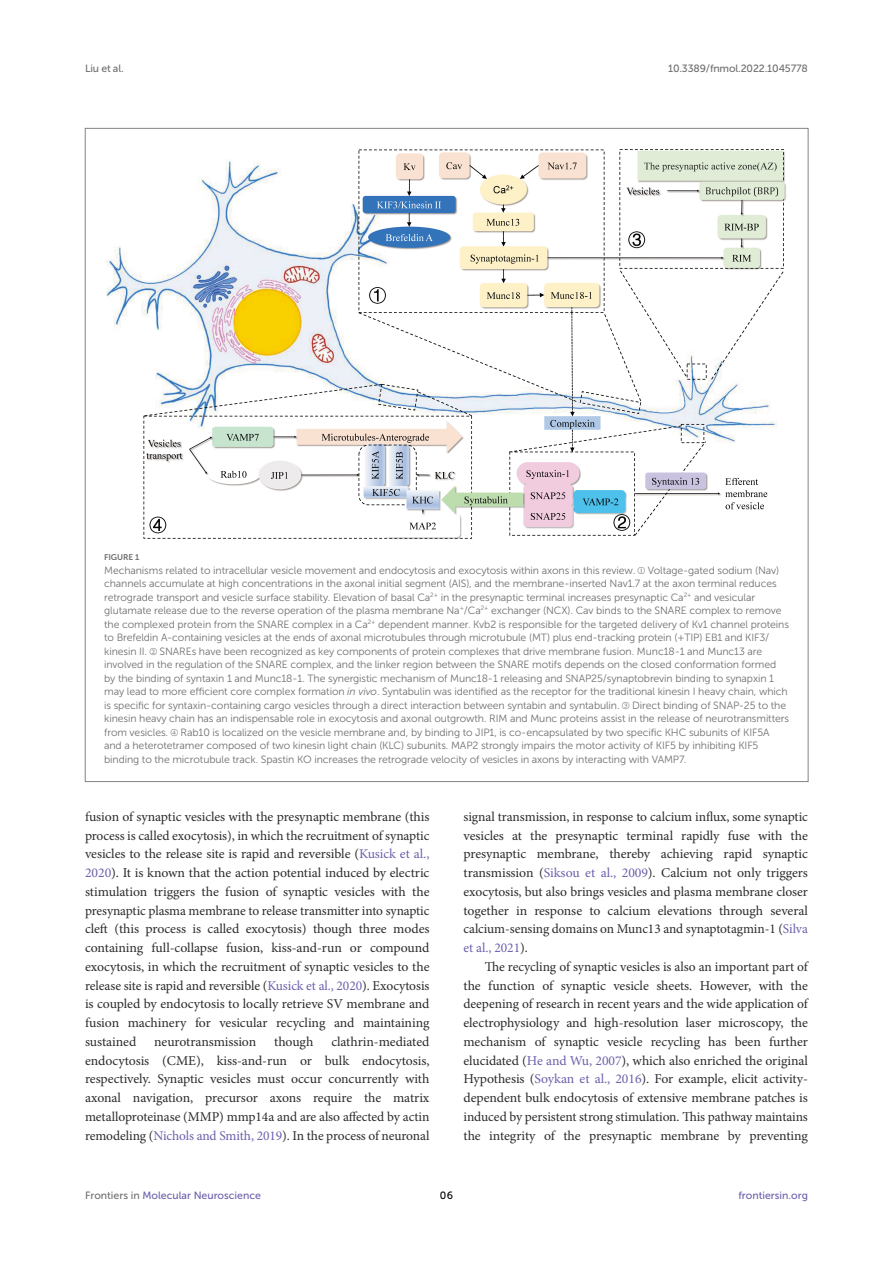
<style>
.page{position:relative;width:893px;height:1263px;background:#fff}
.page>*{position:absolute;margin:0;border:0;box-sizing:border-box;transform-origin:0 0}
.TEXT_FLUSH{font:13.5px/18.8px "Minion Pro";letter-spacing:-.01em;color:#2b2b2a;text-align:justify}
.TEXT{font:13.5px/18.8px "Minion Pro";letter-spacing:-.01em;color:#2b2b2a;text-align:justify}
.FIG_LEG{font:10.5px/13.5px "Museo Sans 300";letter-spacing:-.01em;color:#706f70}
.t1{font:10.5px "Museo Sans 500";color:#6a61ab}
.t2{font:10.5px "Museo Sans 500";letter-spacing:-.015em;color:#706f70}
.t3{font:10.5px "Museo Sans 500";color:#000}
.FIG_HD{font:8.25px "Museo Sans 700";letter-spacing:-.01em;color:#706f70}
.s1{font-family:"STIX General"}
.s2{font-style:italic}
.s3{color:#6a61ab}
.s4{color:#706f70}
</style>
<div class="page">
<img style="left:106px;top:149px;width:680px;height:390px">
<p class="t2" style="left:85px;top:63px;width:40px">Liu et al.</p>
<p class="t2" style="left:668px;top:63px;width:141px">10.3389/fnmol.2022.1045778</p>
<p class="FIG_HD" style="left:104px;top:553px;width:37px">FIGURE 1</p>
<p class="FIG_LEG" style="left:104px;top:563px;width:686px">Mechanisms related to intracellular vesicle movement and endocytosis and exocytosis within axons in this review. <span class="s1">①</span> Voltage-gated sodium (Nav) channels accumulate at high concentrations in the axonal initial segment (AIS), and the membrane-inserted Nav1.7 at the axon terminal reduces retrograde transport and vesicle surface stability. Elevation of basal Ca<sup>2+</sup> in the presynaptic terminal increases presynaptic Ca<sup>2+</sup> and vesicular glutamate release due to the reverse operation of the plasma membrane Na<sup>+</sup>/Ca<sup>2+</sup> exchanger (NCX). Cav binds to the SNARE complex to remove the complexed protein from the SNARE complex in a Ca<sup>2+</sup> dependent manner. Kvb2 is responsible for the targeted delivery of Kv1 channel proteins to Brefeldin A-containing vesicles at the ends of axonal microtubules through microtubule (MT) plus end-tracking protein (+TIP) EB1 and KIF3/ kinesin II. <span class="s1">②</span> SNAREs have been recognized as key components of protein complexes that drive membrane fusion. Munc18-1 and Munc13 are involved in the regulation of the SNARE complex, and the linker region between the SNARE motifs depends on the closed conformation formed by the binding of syntaxin 1 and Munc18-1. The synergistic mechanism of Munc18-1 releasing and SNAP25/synaptobrevin binding to synapxin 1 may lead to more efficient core complex formation <span class="s2">in vivo</span>. Syntabulin was identified as the receptor for the traditional kinesin I heavy chain, which is specific for syntaxin-containing cargo vesicles through a direct interaction between syntabin and syntabulin. <span class="s1">③</span> Direct binding of SNAP-25 to the kinesin heavy chain has an indispensable role in exocytosis and axonal outgrowth. RIM and Munc proteins assist in the release of neurotransmitters from vesicles. <span class="s1">④</span> Rab10 is localized on the vesicle membrane and, by binding to JIP1, is co-encapsulated by two specific KHC subunits of KIF5A and a heterotetramer composed of two kinesin light chain (KLC) subunits. MAP2 strongly impairs the motor activity of KIF5 by inhibiting KIF5 binding to the microtubule track. Spastin KO increases the retrograde velocity of vesicles in axons by interacting with VAMP7.</p>
<p class="TEXT_FLUSH" style="left:85px;top:807px;width:346px">fusion of synaptic vesicles with the presynaptic membrane (this process is called exocytosis), in which the recruitment of synaptic vesicles to the release site is rapid and reversible (<span class="s3">Kusick et al., 2020</span>). It is known that the action potential induced by electric stimulation triggers the fusion of synaptic vesicles with the presynaptic plasma membrane to release transmitter into synaptic cleft (this process is called exocytosis) though three modes containing full-collapse fusion, kiss-and-run or compound exocytosis, in which the recruitment of synaptic vesicles to the release site is rapid and reversible (<span class="s3">Kusick et al., 2020</span>). Exocytosis is coupled by endocytosis to locally retrieve SV membrane and fusion machinery for vesicular recycling and maintaining sustained</p>
<p class="TEXT_FLUSH" style="left:85px;top:1032px;width:346px;text-indent:246px">clathrin-mediated endocytosis (CME), kiss-and-run or bulk endocytosis, respectively. Synaptic vesicles must occur concurrently with axonal navigation, precursor axons require the matrix metalloproteinase (MMP) mmp14a and are also affected by actin remodeling (<span class="s3">Nichols and Smith, 2019</span>). In the process of neuronal</p>
<p class="TEXT_FLUSH" style="left:154px;top:1032px;width:104px">neurotransmission</p>
<p class="TEXT_FLUSH" style="left:274px;top:1032px;width:41px">though</p>
<p class="TEXT_FLUSH" style="left:463px;top:807px;width:346px">signal transmission, in response to calcium influx, some synaptic vesicles at the presynaptic terminal rapidly fuse with the presynaptic membrane, thereby achieving rapid synaptic transmission (<span class="s3">Siksou et al., 2009</span>). Calcium not only triggers exocytosis, but also brings vesicles and plasma membrane closer together in response to calcium elevations through several calcium-sensing domains on Munc13 and synaptotagmin-1 (<span class="s3">Silva et al., 2021</span>).</p>
<p class="TEXT" style="left:463px;top:957px;width:346px;text-indent:21px">The recycling of synaptic vesicles is also an important part of the function of synaptic vesicle sheets. However, with the deepening of research in recent years and the wide application of electrophysiology and high-resolution laser microscopy, the mechanism of synaptic vesicle recycling has been further elucidated (<span class="s3">He and Wu, 2007</span>), which also enriched the original Hypothesis (<span class="s3">Soykan et al., 2016</span>). For example, elicit activity&shy;dependent bulk endocytosis of extensive membrane patches is induced by persistent strong stimulation. This pathway maintains the integrity of the presynaptic membrane by preventing</p>
<p class="t1" style="left:85px;top:1190px;width:177px"><span class="s4">Frontiers in</span> Molecular Neuroscience</p>
<p class="t3" style="left:440px;top:1190px;width:15px">06</p>
<p class="t1" style="left:738px;top:1190px;width:71px">frontiersin.org</p>
</div>
